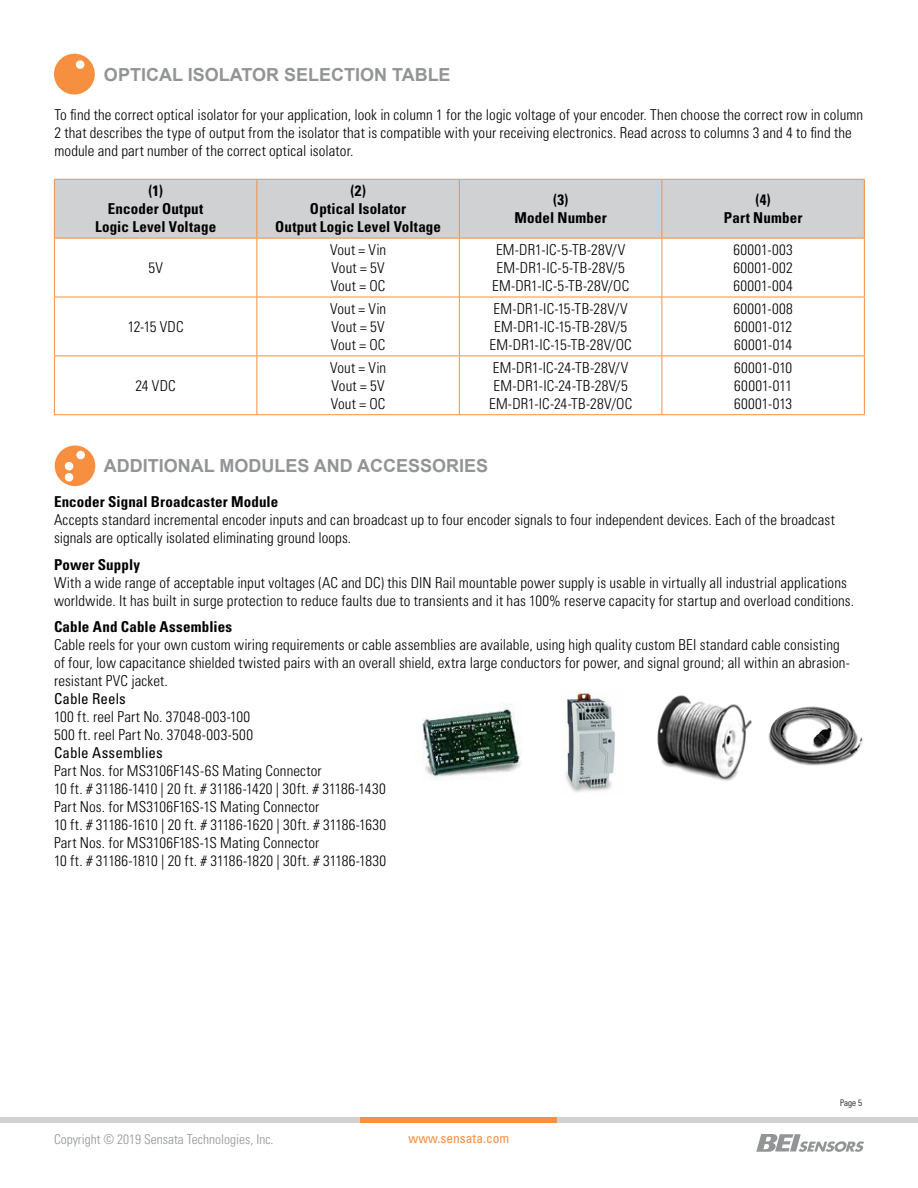
<style>
.page{position:relative;width:918px;height:1188px;background:#fff}
.page>*{position:absolute;margin:0;border:0;box-sizing:border-box;transform-origin:0 0}
.t1{font:700 18px "Arial";color:#929496}
.t2{font:300 condensed 15px/18px "Univers LT Std";letter-spacing:.005em;color:#000}
.t3{font:700 condensed 15px/18px "Univers LT Std";letter-spacing:.01em;color:#000;text-align:center}
.t4{font:condensed 15px "Univers LT Std";letter-spacing:.01em;color:#000}
.t5{font:300 condensed 13.5px "Univers LT Std";color:#929496}
.t6{font:condensed 13.5px "Univers LT Std";color:#f78f41}
.t7{font:300 condensed 9px "Univers LT Std";color:#000}
</style>
<div class="page">
<div style="left:0;top:1117px;width:918px;height:6px;background:#d0d1d3"></div>
<div style="left:361px;top:1117px;width:196px;height:6px;background:#f78f41"></div>
<svg style="left:756px;top:1134px;width:108px;height:18px"></svg>
<div style="left:55px;top:180px;width:809px;height:58px;background:#d0d1d3"></div>
<hr style="left:54px;top:180px;width:1px;height:58px;background:#f78f41">
<hr style="left:54px;top:179px;width:203px;height:1px;background:#f78f41">
<hr style="left:256px;top:180px;width:1px;height:58px;background:#f78f41">
<hr style="left:257px;top:179px;width:202px;height:1px;background:#f78f41">
<hr style="left:459px;top:180px;width:1px;height:58px;background:#f78f41">
<hr style="left:459px;top:179px;width:203px;height:1px;background:#f78f41">
<hr style="left:662px;top:179px;width:203px;height:1px;background:#f78f41">
<hr style="left:662px;top:180px;width:1px;height:58px;background:#f78f41">
<hr style="left:864px;top:180px;width:1px;height:58px;background:#f78f41">
<hr style="left:54px;top:239px;width:1px;height:58px;background:#f78f41">
<hr style="left:54px;top:297px;width:1px;height:58px;background:#f78f41">
<hr style="left:54px;top:356px;width:1px;height:58px;background:#f78f41">
<hr style="left:54px;top:238px;width:203px;height:1px;background:#f78f41">
<hr style="left:54px;top:297px;width:203px;height:1px;background:#f78f41">
<hr style="left:54px;top:355px;width:203px;height:1px;background:#f78f41">
<hr style="left:54px;top:414px;width:203px;height:1px;background:#f78f41">
<hr style="left:256px;top:239px;width:1px;height:58px;background:#f78f41">
<hr style="left:256px;top:297px;width:1px;height:58px;background:#f78f41">
<hr style="left:256px;top:356px;width:1px;height:58px;background:#f78f41">
<hr style="left:257px;top:238px;width:202px;height:1px;background:#f78f41">
<hr style="left:257px;top:297px;width:202px;height:1px;background:#f78f41">
<hr style="left:257px;top:355px;width:202px;height:1px;background:#f78f41">
<hr style="left:257px;top:414px;width:202px;height:1px;background:#f78f41">
<hr style="left:459px;top:239px;width:1px;height:58px;background:#f78f41">
<hr style="left:459px;top:297px;width:1px;height:58px;background:#f78f41">
<hr style="left:459px;top:356px;width:1px;height:58px;background:#f78f41">
<hr style="left:459px;top:238px;width:203px;height:1px;background:#f78f41">
<hr style="left:662px;top:238px;width:203px;height:1px;background:#f78f41">
<hr style="left:662px;top:239px;width:1px;height:58px;background:#f78f41">
<hr style="left:864px;top:239px;width:1px;height:58px;background:#f78f41">
<hr style="left:662px;top:297px;width:1px;height:58px;background:#f78f41">
<hr style="left:864px;top:297px;width:1px;height:58px;background:#f78f41">
<hr style="left:662px;top:356px;width:1px;height:58px;background:#f78f41">
<hr style="left:864px;top:356px;width:1px;height:58px;background:#f78f41">
<hr style="left:459px;top:297px;width:203px;height:1px;background:#f78f41">
<hr style="left:662px;top:297px;width:203px;height:1px;background:#f78f41">
<hr style="left:459px;top:355px;width:203px;height:1px;background:#f78f41">
<hr style="left:662px;top:355px;width:203px;height:1px;background:#f78f41">
<hr style="left:459px;top:414px;width:203px;height:1px;background:#f78f41">
<hr style="left:662px;top:414px;width:203px;height:1px;background:#f78f41">
<div style="left:54px;top:54px;width:41px;height:40px;background:#f78f41;border-radius:50%"></div>
<div style="left:76px;top:60px;width:8px;height:9px;background:#fff;border-radius:50%"></div>
<div style="left:55px;top:446px;width:40px;height:40px;background:#f78f41;border-radius:50%"></div>
<div style="left:76px;top:451px;width:9px;height:8px;background:#fff;border-radius:50%"></div>
<div style="left:65px;top:462px;width:8px;height:8px;background:#fff;border-radius:50%"></div>
<div style="left:65px;top:473px;width:8px;height:9px;background:#fff;border-radius:50%"></div>
<img style="left:422px;top:704px;width:100px;height:76px">
<img style="left:657px;top:695px;width:95px;height:86px">
<img style="left:768px;top:706px;width:95px;height:60px">
<img style="left:565px;top:692px;width:50px;height:101px">
<p class="t1" style="left:104px;top:62px;width:348px">OPTICAL ISOLATOR SELECTION TABLE</p>
<p class="t2" style="left:54px;top:106px;width:810px">To find the correct optical isolator for your application, look in column 1 for the logic voltage of your encoder. Then choose the correct row in column<br>2 that describes the type of output from the isolator that is compatible with your receiving electronics. Read across to columns 3 and 4 to find the module and part number of the correct optical isolator.</p>
<p class="t3" style="left:95px;top:182px;width:123px">(1)<br>Encoder Output<br>Logic Level Voltage</p>
<p class="t3" style="left:275px;top:182px;width:167px">(2)<br>Optical Isolator<br>Output Logic Level Voltage</p>
<p class="t3" style="left:515px;top:191px;width:94px">(3)<br>Model Number</p>
<p class="t3" style="left:724px;top:191px;width:80px">(4)<br>Part Number</p>
<p class="t2" style="left:148px;top:259px;width:16px">5V</p>
<p class="t2" style="left:330px;top:241px;width:58px;text-align:justify">Vout = Vin Vout = 5V Vout = OC</p>
<p class="t2" style="left:492px;top:241px;width:139px;text-align:center">EM-DR1-IC-5-TB-28V/V<br>EM-DR1-IC-5-TB-28V/5<br>EM-DR1-IC-5-TB-28V/OC</p>
<p class="t2" style="left:733px;top:241px;width:61px;text-align:justify">60001-003<br>60001-002<br>60001-004</p>
<p class="t2" style="left:128px;top:318px;width:57px">12-15 VDC</p>
<p class="t2" style="left:136px;top:376px;width:42px">24 VDC</p>
<p class="t2" style="left:330px;top:300px;width:58px;text-align:justify">Vout = Vin Vout = 5V Vout = OC</p>
<p class="t2" style="left:490px;top:300px;width:144px;text-align:center">EM-DR1-IC-15-TB-28V/V<br>EM-DR1-IC-15-TB-28V/5<br>EM-DR1-IC-15-TB-28V/OC</p>
<p class="t2" style="left:733px;top:300px;width:61px;text-align:justify">60001-008<br>60001-012<br>60001-014</p>
<p class="t2" style="left:330px;top:358px;width:58px;text-align:justify">Vout = Vin Vout = 5V Vout = OC</p>
<p class="t2" style="left:489px;top:358px;width:145px;text-align:center">EM-DR1-IC-24-TB-28V/V<br>EM-DR1-IC-24-TB-28V/5<br>EM-DR1-IC-24-TB-28V/OC</p>
<p class="t2" style="left:734px;top:358px;width:60px;text-align:justify">60001-010<br>60001-011<br>60001-013</p>
<p class="t1" style="left:104px;top:454px;width:386px">ADDITIONAL MODULES AND ACCESSORIES</p>
<p class="t3" style="left:54px;top:493px;width:226px">Encoder Signal Broadcaster Module</p>
<p class="t2" style="left:54px;top:511px;width:782px">Accepts standard incremental encoder inputs and can broadcast up to four encoder signals to four independent devices. Each of the broadcast signals are optically isolated eliminating ground loops.</p>
<p class="t3" style="left:54px;top:556px;width:88px">Power Supply</p>
<p class="t2" style="left:54px;top:574px;width:802px">With a wide range of acceptable input voltages (AC and DC) this DIN Rail mountable power supply is usable in virtually all industrial applications worldwide. It has built in surge protection to reduce faults due to transients and it has 100% reserve capacity for startup and overload conditions.</p>
<p class="t3" style="left:54px;top:617px;width:180px">Cable And Cable Assemblies</p>
<p class="t2" style="left:54px;top:636px;width:797px">Cable reels for your own custom wiring requirements or cable assemblies are available, using high quality custom BEI standard cable consisting of four, low capacitance shielded twisted pairs with an overall shield, extra large conductors for power, and signal ground; all within an abrasion&shy;resistant PVC jacket.</p>
<p class="t4" style="left:54px;top:689px;width:73px">Cable Reels</p>
<p class="t2" style="left:54px;top:708px;width:201px">100 ft. reel Part No. 37048-003-100<br>500 ft. reel Part No. 37048-003-500</p>
<p class="t4" style="left:54px;top:743px;width:110px">Cable Assemblies</p>
<p class="t2" style="left:54px;top:762px;width:334px">Part Nos. for MS3106F14S-6S Mating Connector<br>10 ft. # 31186-1410 | 20 ft. # 31186-1420 | 30ft. # 31186-1430<br>Part Nos. for MS3106F16S-1S Mating Connector<br>10 ft. # 31186-1610 | 20 ft. # 31186-1620 | 30ft. # 31186-1630<br>Part Nos. for MS3106F18S-1S Mating Connector<br>10 ft. # 31186-1810 | 20 ft. # 31186-1820 | 30ft. # 31186-1830</p>
<p class="t5" style="left:54px;top:1131px;width:221px">Copyright © 2019 Sensata Technologies, Inc.</p>
<p class="t6" style="left:409px;top:1130px;width:102px">www.sensata.com</p>
<p class="t7" style="left:840px;top:1098px;width:23px">Page 5</p>
</div>
